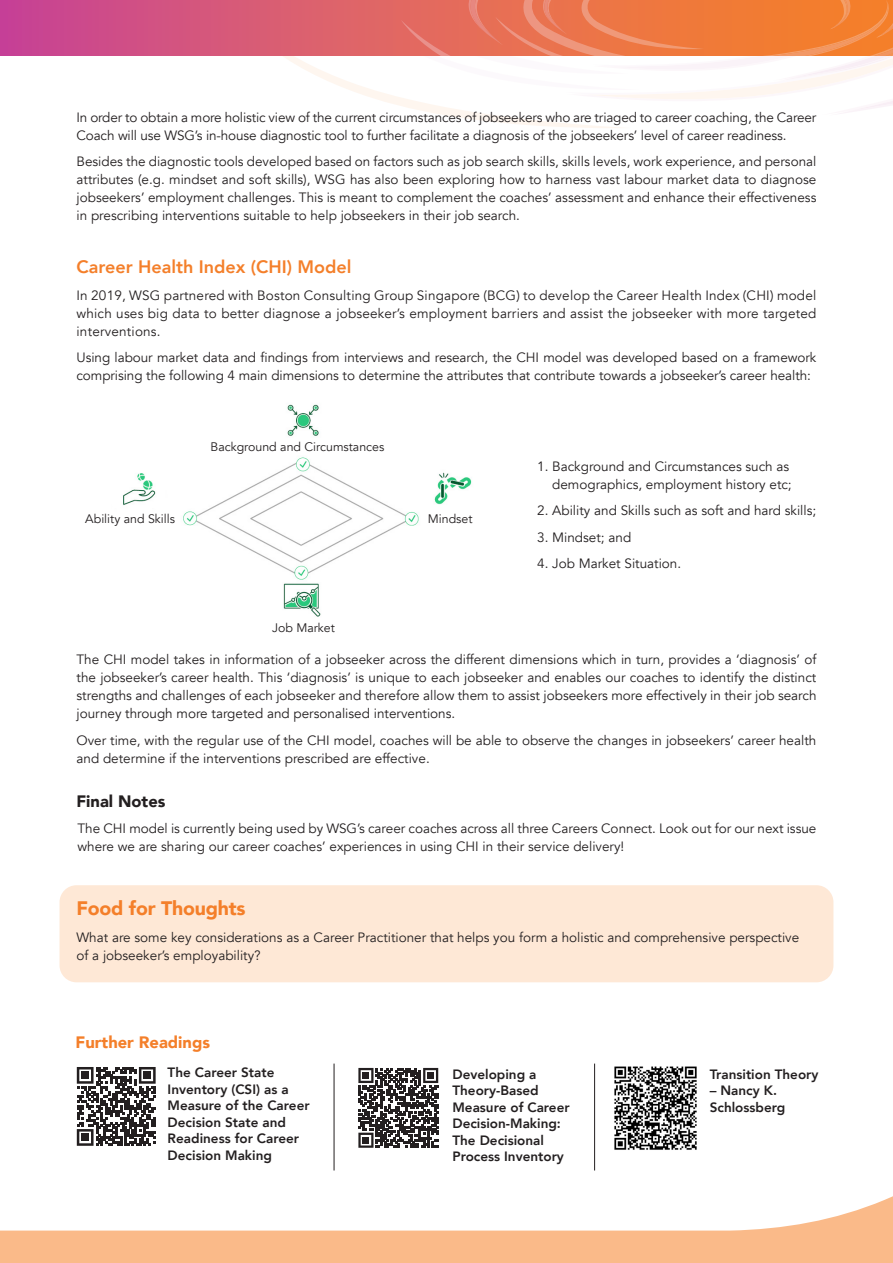
<style>
.page{position:relative;width:893px;height:1263px;background:#fff}
.page>*{position:absolute;margin:0;border:0;box-sizing:border-box;transform-origin:0 0}
.t1{font:900 19.5px "Avenir";letter-spacing:-.01em;color:#f47f2a}
.t2{font:800 18px "Avenir";color:#f47f2a}
.t3{font:900 16.5px "Avenir";color:#f47f2a}
.t4{font:900 16.5px "Avenir";color:#231f20}
.t5{font:13.5px/18px "Avenir";color:#231f20}
.t6{font:800 13.5px/16.5px "Avenir";color:#231f20}
.t7{font:12.45px "Avenir";color:#231f20}
</style>
<div class="page">
<svg style="left:237px;top:55px;width:383px;height:73px"></svg>
<svg style="left:0;top:0;width:323px;height:55px;background:#d15181"></svg>
<svg style="left:323px;top:0;width:570px;height:116px"></svg>
<svg style="left:0;top:1196px;width:893px;height:67px;fill:#faba89"></svg>
<img style="left:123px;top:404px;width:349px;height:213px">
<svg style="left:77px;top:1067px;width:79px;height:79px"></svg>
<div style="left:82px;top:1072px;width:7px;height:7px;background:#231f20"></div>
<div style="left:144px;top:1072px;width:7px;height:7px;background:#231f20"></div>
<div style="left:82px;top:1134px;width:7px;height:7px;background:#231f20"></div>
<svg style="left:358px;top:1068px;width:80px;height:80px"></svg>
<hr style="left:334px;top:1063px;width:1px;height:107px;background:#231f20">
<img style="left:614px;top:1066px;width:83px;height:84px">
<hr style="left:594px;top:1063px;width:1px;height:107px;background:#231f20">
<div style="left:60px;top:885px;width:773px;height:97px;background:#fee8d6;border-radius:17px"></div>
<p class="t5" style="left:77px;top:109px;width:741px">In order to obtain a more holistic view of the current circumstances of jobseekers who are triaged to career coaching, the Career<br>Coach will use WSG’s in-house diagnostic tool to further facilitate a diagnosis of the jobseekers’ level of career readiness.</p>
<p class="t5" style="left:77px;top:153px;width:741px;text-align:justify">Besides the diagnostic tools developed based on factors such as job search skills, skills levels, work experience, and personal attributes (e.g. mindset and soft skills), WSG has also been exploring how to harness vast labour market data to diagnose jobseekers’ employment challenges. This is meant to complement the coaches’ assessment and enhance their effectiveness in prescribing interventions suitable to help jobseekers in their job search.</p>
<p class="t2" style="left:77px;top:253px;width:277px">Career Health Index (CHI) Model</p>
<p class="t5" style="left:77px;top:287px;width:741px;text-align:justify">In 2019, WSG partnered with Boston Consulting Group Singapore (BCG) to develop the Career Health Index (CHI) model which uses big data to better diagnose a jobseeker’s employment barriers and assist the jobseeker with more targeted interventions.</p>
<p class="t5" style="left:77px;top:349px;width:741px">Using labour market data and findings from interviews and research, the CHI model was developed based on a framework comprising the following 4 main dimensions to determine the attributes that contribute towards a jobseeker’s career health:</p>
<p class="t7" style="left:85px;top:511px;width:91px">Ability and Skills</p>
<p class="t7" style="left:211px;top:440px;width:175px">Background and Circumstances</p>
<p class="t7" style="left:272px;top:620px;width:64px">Job Market</p>
<p class="t7" style="left:428px;top:511px;width:46px">Mindset</p>
<p class="t5" style="left:537px;top:457px;width:254px">1. Background and Circumstances such as</p>
<p class="t5" style="left:552px;top:475px;width:241px">demographics, employment history etc;</p>
<p class="t5" style="left:537px;top:502px;width:281px">2. Ability and Skills such as soft and hard skills;</p>
<p class="t5" style="left:537px;top:528px;width:96px">3. Mindset; and</p>
<p class="t5" style="left:537px;top:555px;width:146px">4. Job Market Situation.</p>
<p class="t5" style="left:77px;top:651px;width:741px;text-align:justify">The CHI model takes in information of a jobseeker across the different dimensions which in turn, provides a ‘diagnosis’ of the jobseeker’s career health. This ‘diagnosis’ is unique to each jobseeker and enables our coaches to identify the distinct strengths and challenges of each jobseeker and therefore allow them to assist jobseekers more effectively in their job search journey through more targeted and personalised interventions.</p>
<p class="t5" style="left:77px;top:731px;width:741px">Over time, with the regular use of the CHI model, coaches will be able to observe the changes in jobseekers’ career health and determine if the interventions prescribed are effective.</p>
<p class="t4" style="left:77px;top:787px;width:90px">Final Notes</p>
<p class="t5" style="left:77px;top:820px;width:740px">The CHI model is currently being used by WSG’s career coaches across all three Careers Connect. Look out for our next issue where we are sharing our career coaches’ experiences in using CHI in their service delivery!</p>
<p class="t1" style="left:77px;top:891px;width:171px">Food for Thoughts</p>
<p class="t5" style="left:77px;top:928px;width:724px">What are some key considerations as a Career Practitioner that helps you form a holistic and comprehensive perspective of a jobseeker’s employability?</p>
<p class="t3" style="left:76px;top:1028px;width:136px">Further Readings</p>
<p class="t6" style="left:168px;top:1064px;width:143px">The Career State<br>Inventory (CSI) as a<br>Measure of the Career<br>Decision State and<br>Readiness for Career<br>Decision Making</p>
<p class="t6" style="left:452px;top:1066px;width:119px">Developing a<br>Theory-Based<br>Measure of Career<br>Decision-Making:<br>The Decisional<br>Process Inventory</p>
<p class="t6" style="left:710px;top:1066px;width:110px">Transition Theory</p>
<p class="t6" style="left:710px;top:1082px;width:77px">– Nancy K.<br>Schlossberg</p>
</div>
